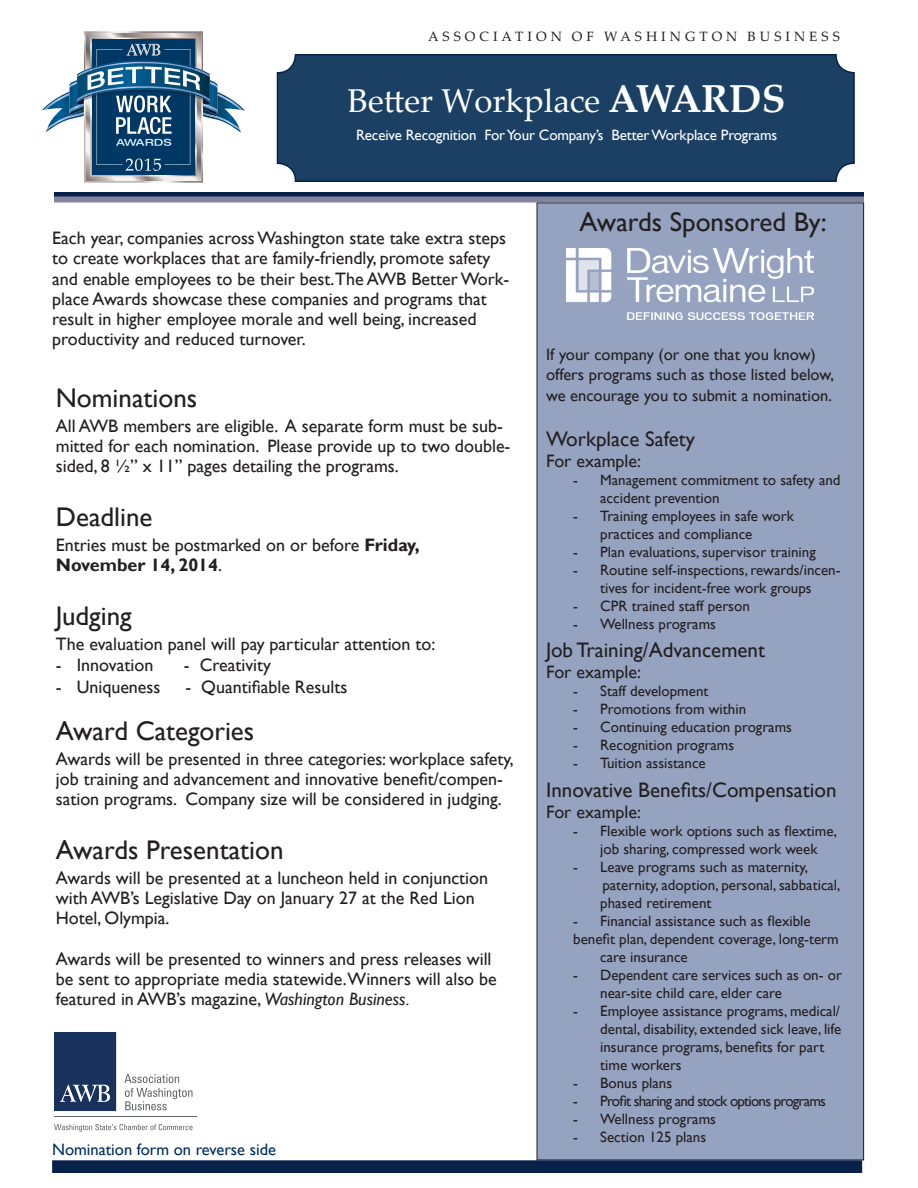
<style>
.page{position:relative;width:918px;height:1188px;background:#fff}
.page>*{position:absolute;margin:0;border:0;box-sizing:border-box;transform-origin:0 0}
.t1{font:33px "Palatino Linotype";color:#fff}
.t2{font:27px "Gill Sans";color:#231f20}
.t3{font:21px "Gill Sans";color:#231f20}
.t4{font:18px/20.2px "Gill Sans";color:#231f20}
.t5{font:16.5px/19.8px "Gill Sans";color:#231f20}
.t6{font:16.5px "Gill Sans";color:#002e5e}
.t7{font:15px/18px "Gill Sans";color:#231f20}
.t8{font:15px "Gill Sans";letter-spacing:-.01em;color:#fff}
.t9{font:15px "Gill Sans";letter-spacing:-.05em;color:#231f20}
.t10{font:13.5px "Palatino Linotype";letter-spacing:.3em;color:#231f20}
.s1{font-weight:700;font-size:39px}
.s2{font-weight:700}
.s3{font-style:italic}
</style>
<div class="page">
<div style="left:537px;top:203px;width:327px;height:957px;background:#96a3c0"></div>
<img style="left:567px;top:248px;width:246px;height:72px">
<div style="left:278px;top:55px;width:576px;height:126px;background:#1b4064;border-radius:18px"></div>
<div style="left:277px;top:54px;width:578px;height:128px;border:2px solid #07214b;border-radius:18px"></div>
<svg style="left:54px;top:196px;width:810px;height:6px;background:#777c95"></svg>
<hr style="left:54px;top:192px;width:810px;height:4px;background:#07214b">
<div style="left:52px;top:1160px;width:810px;height:13px;background:#07214b;border:2px solid #07214b"></div>
<svg style="left:124px;top:1074px;width:69px;height:36px"></svg>
<svg style="left:54px;top:1124px;width:139px;height:8px"></svg>
<hr style="left:54px;top:1116px;width:142px;height:1px;background:#616365">
<svg style="left:54px;top:1032px;width:62px;height:79px;background:#273d67"></svg>
<svg style="left:42px;top:31px;width:203px;height:152px"></svg>
<p class="t10" style="left:428px;top:27px;width:413px">ASSOCIATION OF WASHINGTON BUSINESS</p>
<h1 class="t1" style="left:348px;top:77px;width:439px">BETTER WORKPLACE <span class="s1">AWARDS</span></h1>
<p class="t8" style="left:356px;top:126px;width:423px">Receive Recognition For Your Company’s Better Workplace Programs</p>
<p class="t4" style="left:52px;top:228px;width:459px">Each year, companies across Washington state take extra steps to create workplaces that are family-friendly, promote safety and enable employees to be their best.The AWB Better Work&shy;place Awards showcase these companies and programs that result in higher employee morale and well being, increased productivity and reduced turnover.</p>
<h2 class="t2" style="left:56px;top:382px;width:143px">Nominations</h2>
<p class="t4" style="left:56px;top:416px;width:456px">All AWB members are eligible. A separate form must be sub&shy;mitted for each nomination. Please provide up to two double&shy;sided, 8 ½” x 11” pages detailing the programs.</p>
<h2 class="t2" style="left:56px;top:501px;width:98px">Deadline</h2>
<p class="t4" style="left:56px;top:535px;width:365px">Entries must be postmarked on or before <span class="s2">Friday,<br>November 14, 2014</span>.</p>
<h2 class="t2" style="left:56px;top:600px;width:77px">Judging</h2>
<p class="t4" style="left:56px;top:634px;width:381px">The evaluation panel will pay particular attention to:</p>
<p class="t4" style="left:56px;top:655px;width:99px">- Innovation</p>
<p class="t4" style="left:184px;top:655px;width:89px">- Creativity</p>
<p class="t4" style="left:56px;top:677px;width:106px">- Uniqueness</p>
<p class="t4" style="left:185px;top:677px;width:163px">- Quantifiable Results</p>
<h2 class="t2" style="left:56px;top:715px;width:200px">Award Categories</h2>
<p class="t4" style="left:56px;top:749px;width:459px">Awards will be presented in three categories: workplace safety, job training and advancement and innovative benefit/compen&shy;sation programs. Company size will be considered in judging.</p>
<h2 class="t2" style="left:56px;top:835px;width:229px">Awards Presentation</h2>
<p class="t4" style="left:56px;top:868px;width:434px">Awards will be presented at a luncheon held in conjunction with AWB’s Legislative Day on January 27 at the Red Lion<br>Hotel, Olympia.</p>
<p class="t4" style="left:56px;top:949px;width:443px">Awards will be presented to winners and press releases will be sent to appropriate media statewide.Winners will also be featured in AWB’s magazine, <span class="s3">Washington Business.</span></p>
<p class="t6" style="left:52px;top:1140px;width:225px">Nomination form on reverse side</p>
<h2 class="t2" style="left:580px;top:206px;width:249px">Awards Sponsored By:</h2>
<p class="t5" style="left:546px;top:345px;width:289px">If your company (or one that you know) offers programs such as those listed below,</p>
<p class="t5" style="left:546px;top:386px;width:287px">we encourage you to submit a nomination.</p>
<p class="t3" style="left:546px;top:426px;width:150px">Workplace Safety</p>
<p class="t4" style="left:546px;top:451px;width:96px">For example:</p>
<p class="t7" style="left:600px;top:471px;width:242px;text-indent:-27px">- Management commitment to safety and accident prevention</p>
<p class="t7" style="left:600px;top:507px;width:195px;text-indent:-27px">- Training employees in safe work practices and compliance</p>
<p class="t7" style="left:573px;top:543px;width:244px">- Plan evaluations, supervisor training</p>
<p class="t7" style="left:573px;top:561px;width:269px;text-align:center">- Routine self-inspections, rewards/incen&shy;tives for incident-free work groups</p>
<p class="t7" style="left:573px;top:597px;width:178px">- CPR trained staff person</p>
<p class="t7" style="left:573px;top:615px;width:144px">- Wellness programs</p>
<p class="t3" style="left:546px;top:638px;width:220px">Job Training/Advancement</p>
<p class="t4" style="left:546px;top:662px;width:96px">For example:</p>
<p class="t7" style="left:573px;top:682px;width:137px">- Staff development</p>
<p class="t7" style="left:573px;top:700px;width:175px">- Promotions from within</p>
<p class="t7" style="left:573px;top:718px;width:220px">- Continuing education programs</p>
<p class="t7" style="left:573px;top:736px;width:162px">- Recognition programs</p>
<p class="t7" style="left:573px;top:754px;width:134px">- Tuition assistance</p>
<p class="t3" style="left:546px;top:777px;width:292px">Innovative Benefits/Compensation</p>
<p class="t4" style="left:546px;top:802px;width:96px">For example:</p>
<p class="t7" style="left:573px;top:822px;width:265px;text-align:center">- Flexible work options such as flextime, job sharing, compressed work week</p>
<p class="t7" style="left:600px;top:858px;width:242px;text-indent:-27px">- Leave programs such as maternity, paternity, adoption, personal, sabbatical, phased retirement</p>
<p class="t7" style="left:573px;top:912px;width:239px">- Financial assistance such as flexible</p>
<p class="t7" style="left:573px;top:930px;width:267px">benefit plan, dependent coverage, long-term</p>
<p class="t7" style="left:600px;top:948px;width:89px">care insurance</p>
<p class="t7" style="left:600px;top:966px;width:243px;text-indent:-27px">- Dependent care services such as on- or near-site child care, elder care</p>
<p class="t7" style="left:600px;top:1002px;width:243px;text-indent:-27px">- Employee assistance programs, medical/ dental, disability, extended sick leave, life insurance programs, benefits for part time workers</p>
<p class="t7" style="left:573px;top:1074px;width:100px">- Bonus plans</p>
<p class="t9" style="left:573px;top:1092px;width:254px">- Profit sharing and stock options programs</p>
<p class="t7" style="left:573px;top:1110px;width:144px">- Wellness programs</p>
<p class="t7" style="left:573px;top:1128px;width:134px">- Section 125 plans</p>
</div>
